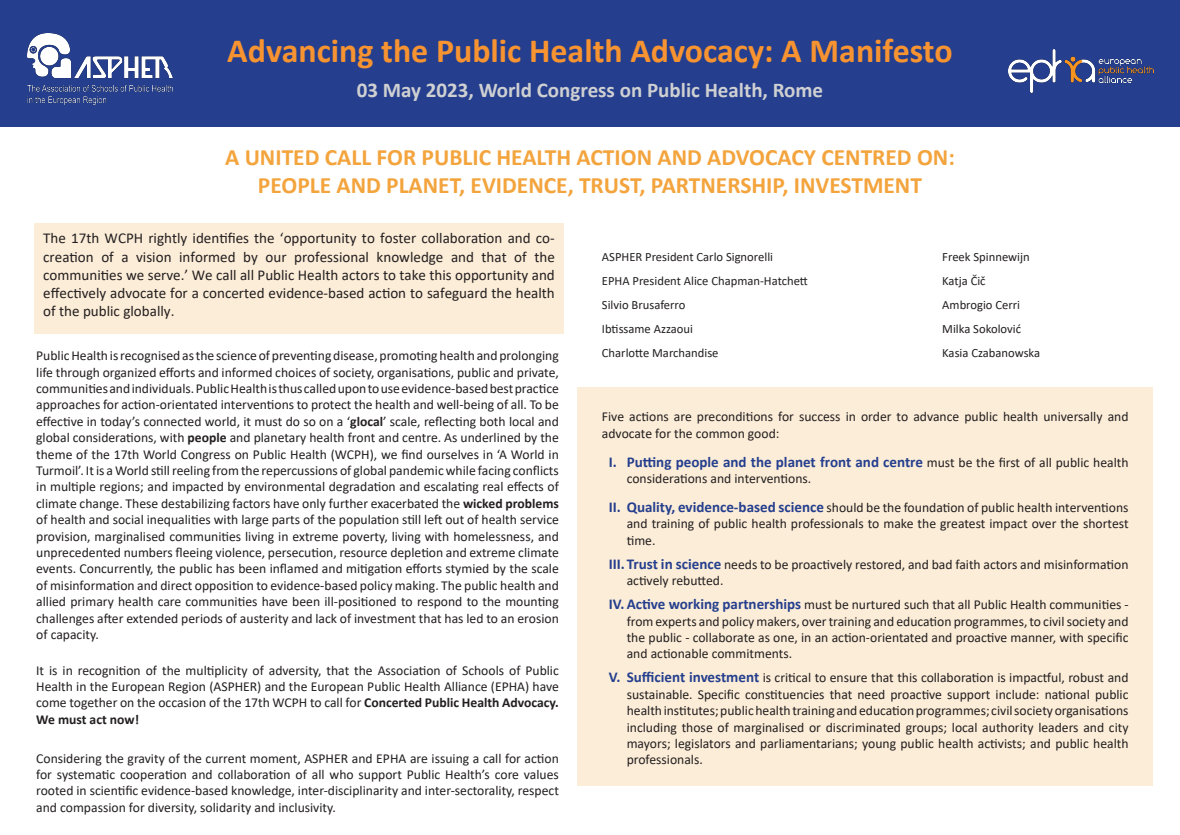
<style>
.page{position:relative;width:1180px;height:835px;background:#fff}
.page>*{position:absolute;margin:0;border:0;box-sizing:border-box;transform-origin:0 0}
.t1{font:700 33.95px "Calibri";color:#f79330}
.t2{font:700 23.45px "Calibri";color:#f3a43d}
.t3{font:700 21px "Calibri";color:#cfd0d2}
.t4{font:15.05px/18.1px "Calibri";color:#231f20;text-align:justify}
.t5{font:700 15.05px "Calibri";color:#253f8e}
.t6{font:13.65px/16.4px "Calibri";color:#231f20;text-align:justify}
.t7{font:12.6px "Calibri";color:#231f20}
.s1{font-weight:700}
.s2{font-weight:400;font-size:13.65px;color:#231f20}
.s3{font-weight:700;font-size:15.05px;color:#253f8e}
</style>
<div class="page">
<div style="left:34px;top:223px;width:530px;height:111px;background:#fcedd8"></div>
<div style="left:577px;top:387px;width:576px;height:398px;background:#fcedd8"></div>
<div style="left:0;top:0;width:1180px;height:126px;background:#253f8e"></div>
<img style="left:28px;top:34px;width:145px;height:70px">
<img style="left:1008px;top:49px;width:145px;height:44px">
<p class="t1" style="left:227px;top:26px;width:727px">Advancing the Public Health Advocacy: A Manifesto</p>
<p class="t3" style="left:357px;top:75px;width:468px">03 May 2023, World Congress on Public Health, Rome</p>
<p class="t2" style="left:225px;top:140px;width:731px">A UNITED CALL FOR PUBLIC HEALTH ACTION AND ADVOCACY CENTRED ON:</p>
<p class="t2" style="left:258px;top:168px;width:665px">PEOPLE AND PLANET, EVIDENCE, TRUST, PARTNERSHIP, INVESTMENT</p>
<p class="t4" style="left:43px;top:229px;width:513px">The 17th WCPH rightly identifies the ‘opportunity to foster collaboration and co&shy;creation of a vision informed by our professional knowledge and that of the communities we serve.’ We call all Public Health actors to take this opportunity and effectively advocate for a concerted evidence-based action to safeguard the health of the public globally.</p>
<p class="t6" style="left:36px;top:347px;width:524px">Public Health is recognised as the science of preventing disease, promoting health and prolonging life through organized efforts and informed choices of society, organisations, public and private, communities and individuals. Public Health is thus called upon to use evidence-based best practice approaches for action-orientated interventions to protect the health and well-being of all. To be effective in today’s connected world, it must do so on a ‘<span class="s1">glocal</span>’ scale, reflecting both local and global considerations, with <span class="s1">people</span> and planetary health front and centre. As underlined by the theme of the 17th World Congress on Public Health (WCPH), we find ourselves in ‘A World in Turmoil’. It is a World still reeling from the repercussions of global pandemic while facing conflicts in multiple regions; and impacted by environmental degradation and escalating real effects of climate change. These destabilizing factors have only further exacerbated the <span class="s1">wicked problems </span>of health and social inequalities with large parts of the population still left out of health service provision, marginalised communities living in extreme poverty, living with homelessness, and unprecedented numbers fleeing violence, persecution, resource depletion and extreme climate events. Concurrently, the public has been inflamed and mitigation efforts stymied by the scale of misinformation and direct opposition to evidence-based policy making. The public health and allied primary health care communities have been ill-positioned to respond to the mounting challenges after extended periods of austerity and lack of investment that has led to an erosion of capacity.</p>
<p class="t6" style="left:36px;top:661px;width:524px">It is in recognition of the multiplicity of adversity, that the Association of Schools of Public Health in the European Region (ASPHER) and the European Public Health Alliance (EPHA) have come together on the occasion of the 17th WCPH to call for <span class="s1">Concerted Public Health Advocacy.<br>We must act now!</span></p>
<p class="t6" style="left:36px;top:749px;width:524px">Considering the gravity of the current moment, ASPHER and EPHA are issuing a call for action for systematic cooperation and collaboration of all who support Public Health’s core values rooted in scientific evidence-based knowledge, inter-disciplinarity and inter-sectorality, respect and compassion for diversity, solidarity and inclusivity.</p>
<p class="t7" style="left:602px;top:248px;width:173px">ASPHER President Carlo Signorelli</p>
<p class="t7" style="left:602px;top:272px;width:208px">EPHA President Alice Chapman-Hatchett</p>
<p class="t7" style="left:602px;top:296px;width:85px">Silvio Brusaferro</p>
<p class="t7" style="left:602px;top:320px;width:93px">Ibtissame Azzaoui</p>
<p class="t7" style="left:602px;top:344px;width:118px">Charlotte Marchandise</p>
<p class="t7" style="left:942px;top:248px;width:89px">Freek Spinnewijn</p>
<p class="t7" style="left:942px;top:272px;width:45px">Katja Čič</p>
<p class="t7" style="left:942px;top:296px;width:79px">Ambrogio Cerri</p>
<p class="t7" style="left:942px;top:320px;width:80px">Milka Sokolović</p>
<p class="t7" style="left:942px;top:344px;width:99px">Kasia Czabanowska</p>
<p class="t6" style="left:602px;top:408px;width:528px">Five actions are preconditions for success in order to advance public health universally and advocate for the common good:</p>
<p class="t5" style="left:609px;top:451px;width:521px">I. Putting people and the planet front and centre <span class="s2">must be the first of all public health</span></p>
<p class="t6" style="left:627px;top:470px;width:186px">considerations and interventions.</p>
<p class="t6" style="left:627px;top:499px;width:503px;text-indent:-18px"><span class="s3">II. Quality, evidence-based science</span> should be the foundation of public health interventions and training of public health professionals to make the greatest impact over the shortest time.</p>
<p class="t6" style="left:627px;top:555px;width:503px;text-indent:-18px"><span class="s3">III.Trust in science</span> needs to be proactively restored, and bad faith actors and misinformation actively rebutted.</p>
<p class="t6" style="left:627px;top:596px;width:503px;text-indent:-18px"><span class="s3">IV. Active working partnerships</span> must be nurtured such that all Public Health communities - from experts and policy makers, over training and education programmes, to civil society and the public - collaborate as one, in an action-orientated and proactive manner, with specific and actionable commitments.</p>
<p class="t6" style="left:627px;top:669px;width:503px;text-indent:-18px"><span class="s3">V. Sufficient investment</span> is critical to ensure that this collaboration is impactful, robust and sustainable. Specific constituencies that need proactive support include: national public health institutes; public health training and education programmes; civil society organisations including those of marginalised or discriminated groups; local authority leaders and city mayors; legislators and parliamentarians; young public health activists; and public health professionals.</p>
</div>
